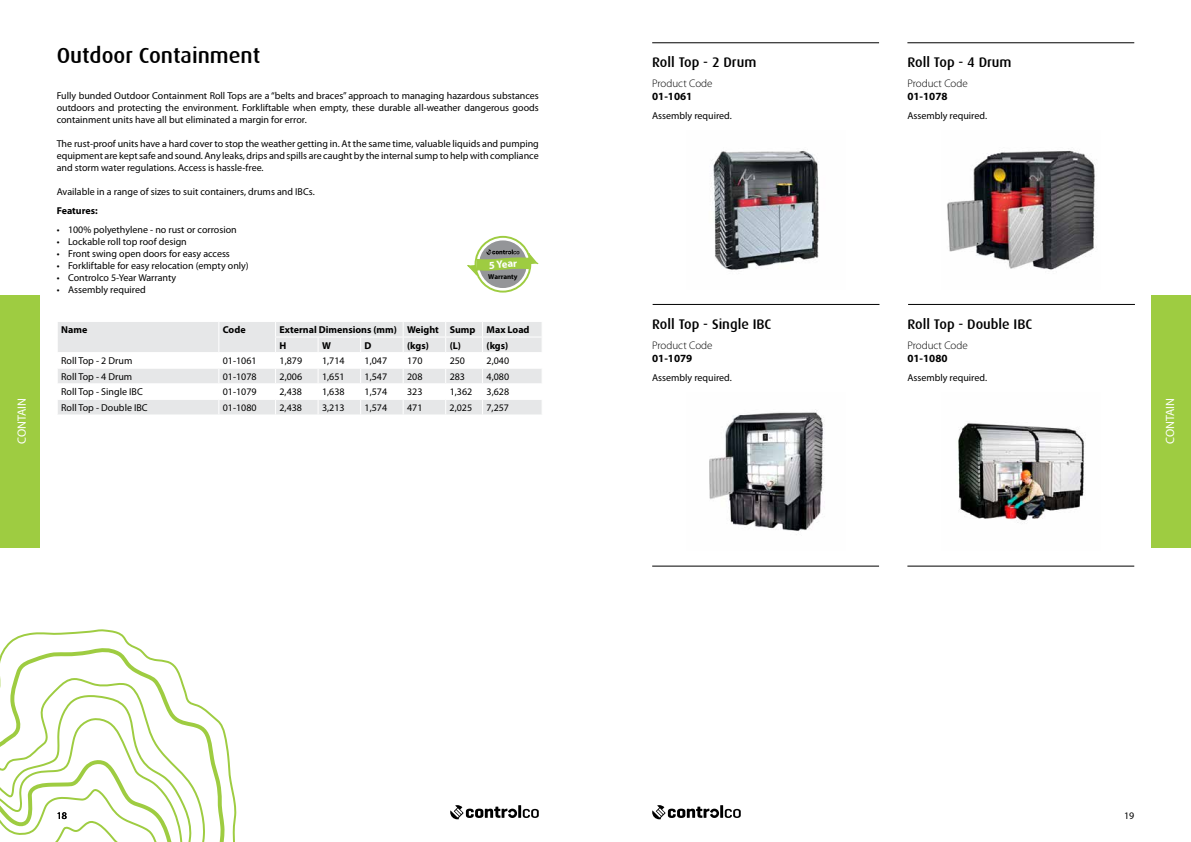
<style>
.page{position:relative;width:1191px;height:842px;background:#fff}
.page>*{position:absolute;margin:0;border:0;box-sizing:border-box;transform-origin:0 0}
.t1{font:500 22px "Dax";color:#000}
.t2{font:500 14px "Dax";color:#000}
.t3{font:12px "Myriad Pro";color:#fff}
.t4{font:300 11px "Myriad Pro";color:#000}
.t5{font:700 11px "Myriad Pro";color:#000}
.t6{font:10px/12px "Myriad Pro";color:#000;text-align:justify}
.t7{font:700 10px/15.6px "Myriad Pro";color:#000}
.t8{font:700 7.1px "Myriad Pro";color:#000}
</style>
<div class="page">
<div style="left:0;top:295px;width:40px;height:252px;background:#9ecc41"></div>
<div style="left:1151px;top:295px;width:40px;height:252px;background:#9ecc41"></div>
<svg style="left:0;top:629px;width:237px;height:213px"></svg>
<svg style="left:652px;top:805px;width:88px;height:14px"></svg>
<hr style="left:652px;top:304px;width:227px;height:1px;background:#000">
<hr style="left:908px;top:304px;width:227px;height:1px;background:#000">
<hr style="left:652px;top:43px;width:227px;height:1px;background:#000">
<hr style="left:907px;top:43px;width:227px;height:1px;background:#000">
<hr style="left:652px;top:566px;width:227px;height:1px;background:#000">
<hr style="left:907px;top:566px;width:227px;height:1px;background:#000">
<svg style="left:58px;top:322px;width:483px;height:92px;fill:#e6e7e8"></svg>
<hr style="left:275px;top:336px;width:43px;height:1px;background:#fff">
<hr style="left:318px;top:336px;width:43px;height:1px;background:#fff">
<hr style="left:360px;top:336px;width:43px;height:1px;background:#fff">
<hr style="left:403px;top:336px;width:43px;height:1px;background:#fff">
<hr style="left:446px;top:336px;width:36px;height:1px;background:#fff">
<hr style="left:482px;top:336px;width:60px;height:1px;background:#fff">
<hr style="left:57px;top:352px;width:162px;height:1px;background:#fff">
<hr style="left:219px;top:352px;width:56px;height:1px;background:#fff">
<hr style="left:275px;top:352px;width:43px;height:1px;background:#fff">
<hr style="left:318px;top:352px;width:43px;height:1px;background:#fff">
<hr style="left:360px;top:352px;width:43px;height:1px;background:#fff">
<hr style="left:403px;top:352px;width:43px;height:1px;background:#fff">
<hr style="left:446px;top:352px;width:36px;height:1px;background:#fff">
<hr style="left:482px;top:352px;width:60px;height:1px;background:#fff">
<hr style="left:57px;top:368px;width:162px;height:1px;background:#fff">
<hr style="left:219px;top:368px;width:56px;height:1px;background:#fff">
<hr style="left:275px;top:368px;width:43px;height:1px;background:#fff">
<hr style="left:318px;top:368px;width:43px;height:1px;background:#fff">
<hr style="left:360px;top:368px;width:43px;height:1px;background:#fff">
<hr style="left:403px;top:368px;width:43px;height:1px;background:#fff">
<hr style="left:446px;top:368px;width:36px;height:1px;background:#fff">
<hr style="left:482px;top:368px;width:60px;height:1px;background:#fff">
<hr style="left:57px;top:383px;width:162px;height:1px;background:#fff">
<hr style="left:219px;top:383px;width:56px;height:1px;background:#fff">
<hr style="left:275px;top:383px;width:43px;height:1px;background:#fff">
<hr style="left:318px;top:383px;width:43px;height:1px;background:#fff">
<hr style="left:360px;top:383px;width:43px;height:1px;background:#fff">
<hr style="left:403px;top:383px;width:43px;height:1px;background:#fff">
<hr style="left:446px;top:383px;width:36px;height:1px;background:#fff">
<hr style="left:482px;top:383px;width:60px;height:1px;background:#fff">
<hr style="left:57px;top:399px;width:162px;height:1px;background:#fff">
<hr style="left:219px;top:399px;width:56px;height:1px;background:#fff">
<svg style="left:218px;top:322px;width:1px;height:92px"></svg>
<hr style="left:275px;top:399px;width:43px;height:1px;background:#fff">
<svg style="left:275px;top:322px;width:1px;height:92px"></svg>
<hr style="left:318px;top:399px;width:43px;height:1px;background:#fff">
<svg style="left:317px;top:337px;width:1px;height:77px"></svg>
<hr style="left:360px;top:399px;width:43px;height:1px;background:#fff">
<svg style="left:360px;top:337px;width:1px;height:77px"></svg>
<hr style="left:403px;top:399px;width:43px;height:1px;background:#fff">
<svg style="left:403px;top:322px;width:1px;height:92px"></svg>
<hr style="left:446px;top:399px;width:36px;height:1px;background:#fff">
<svg style="left:445px;top:322px;width:1px;height:92px"></svg>
<hr style="left:482px;top:399px;width:60px;height:1px;background:#fff">
<svg style="left:482px;top:322px;width:1px;height:92px"></svg>
<svg style="left:541px;top:322px;width:1px;height:92px"></svg>
<svg style="left:450px;top:805px;width:89px;height:14px"></svg>
<img style="left:713px;top:150px;width:106px;height:120px">
<img style="left:947px;top:150px;width:149px;height:120px">
<img style="left:709px;top:409px;width:115px;height:122px">
<img style="left:958px;top:422px;width:127px;height:101px">
<svg style="left:467px;top:236px;width:72px;height:57px"></svg>
<h1 class="t1" style="left:57px;top:43px;width:205px">Outdoor Containment</h1>
<p class="t6" style="left:57px;top:89px;width:483px">Fully bunded Outdoor Containment Roll Tops are a “belts and braces” approach to managing hazardous substances outdoors and protecting the environment. Forkliftable when empty, these durable all-weather dangerous goods containment units have all but eliminated a margin for error.</p>
<p class="t6" style="left:57px;top:137px;width:483px">The rust-proof units have a hard cover to stop the weather getting in. At the same time, valuable liquids and pumping equipment are kept safe and sound. Any leaks, drips and spills are caught by the internal sump to help with compliance and storm water regulations. Access is hassle-free.</p>
<p class="t6" style="left:57px;top:185px;width:259px">Available in a range of sizes to suit containers, drums and IBCs.</p>
<p class="t7" style="left:57px;top:202px;width:42px">Features:</p>
<p class="t6" style="left:57px;top:223px;width:182px">• 100% polyethylene - no rust or corrosion</p>
<p class="t6" style="left:57px;top:235px;width:132px">• Lockable roll top roof design</p>
<p class="t6" style="left:57px;top:247px;width:175px">• Front swing open doors for easy access</p>
<p class="t6" style="left:57px;top:259px;width:194px">• Forkliftable for easy relocation (empty only)</p>
<p class="t6" style="left:57px;top:271px;width:121px">• Controlco 5-Year Warranty</p>
<p class="t6" style="left:57px;top:283px;width:91px">• Assembly required</p>
<p class="t8" style="left:488px;top:272px;width:31px">Warranty</p>
<h2 class="t2" style="left:652px;top:55px;width:106px">Roll Top - 2 Drum</h2>
<p class="t4" style="left:652px;top:77px;width:62px">Product Code</p>
<p class="t5" style="left:652px;top:89px;width:42px">01-1061</p>
<p class="t6" style="left:652px;top:110px;width:81px">Assembly required.</p>
<h2 class="t2" style="left:907px;top:55px;width:106px">Roll Top - 4 Drum</h2>
<p class="t4" style="left:907px;top:77px;width:62px">Product Code</p>
<p class="t5" style="left:907px;top:89px;width:42px">01-1078</p>
<p class="t6" style="left:907px;top:110px;width:81px">Assembly required.</p>
<h2 class="t2" style="left:652px;top:316px;width:121px">Roll Top - Single IBC</h2>
<h2 class="t2" style="left:907px;top:316px;width:126px">Roll Top - Double IBC</h2>
<p class="t7" style="left:61px;top:321px;width:28px">Name</p>
<p class="t7" style="left:223px;top:321px;width:24px">Code</p>
<p class="t7" style="left:279px;top:321px;width:251px">External Dimensions (mm) Weight Sump Max Load<br>H</p>
<p class="t4" style="left:907px;top:339px;width:62px">Product Code</p>
<p class="t5" style="left:907px;top:351px;width:42px">01-1080</p>
<p class="t4" style="left:652px;top:339px;width:62px">Product Code</p>
<p class="t5" style="left:652px;top:351px;width:42px">01-1079</p>
<p class="t7" style="left:322px;top:337px;width:10px">W</p>
<p class="t7" style="left:364px;top:337px;width:8px">D</p>
<p class="t7" style="left:407px;top:337px;width:23px">(kgs)</p>
<p class="t7" style="left:450px;top:337px;width:13px">(L)</p>
<p class="t7" style="left:486px;top:337px;width:23px">(kgs)</p>
<p class="t6" style="left:61px;top:355px;width:73px">Roll Top - 2 Drum</p>
<p class="t6" style="left:223px;top:355px;width:35px">01-1061</p>
<p class="t6" style="left:279px;top:355px;width:24px">1,879</p>
<p class="t6" style="left:322px;top:355px;width:24px">1,714</p>
<p class="t6" style="left:364px;top:355px;width:24px">1,047</p>
<p class="t6" style="left:407px;top:355px;width:17px">170</p>
<p class="t6" style="left:450px;top:355px;width:17px">250</p>
<p class="t6" style="left:486px;top:355px;width:24px">2,040</p>
<p class="t6" style="left:61px;top:370px;width:73px">Roll Top - 4 Drum</p>
<p class="t6" style="left:223px;top:370px;width:35px">01-1078</p>
<p class="t6" style="left:279px;top:370px;width:24px">2,006</p>
<p class="t6" style="left:322px;top:370px;width:24px">1,651</p>
<p class="t6" style="left:364px;top:370px;width:24px">1,547</p>
<p class="t6" style="left:407px;top:370px;width:17px">208</p>
<p class="t6" style="left:450px;top:370px;width:17px">283</p>
<p class="t6" style="left:486px;top:370px;width:24px">4,080</p>
<p class="t6" style="left:61px;top:386px;width:83px">Roll Top - Single IBC</p>
<p class="t6" style="left:223px;top:386px;width:35px">01-1079</p>
<p class="t6" style="left:279px;top:386px;width:24px">2,438</p>
<p class="t6" style="left:322px;top:386px;width:24px">1,638</p>
<p class="t6" style="left:364px;top:386px;width:24px">1,574</p>
<p class="t6" style="left:407px;top:386px;width:17px">323</p>
<p class="t6" style="left:450px;top:386px;width:24px">1,362</p>
<p class="t6" style="left:486px;top:386px;width:24px">3,628</p>
<p class="t6" style="left:61px;top:401px;width:88px">Roll Top - Double IBC</p>
<p class="t6" style="left:223px;top:401px;width:35px">01-1080</p>
<p class="t6" style="left:279px;top:401px;width:24px">2,438</p>
<p class="t6" style="left:322px;top:401px;width:24px">3,213</p>
<p class="t6" style="left:364px;top:401px;width:24px">1,574</p>
<p class="t6" style="left:407px;top:401px;width:17px">471</p>
<p class="t6" style="left:449px;top:401px;width:24px">2,025</p>
<p class="t6" style="left:486px;top:401px;width:24px">7,257</p>
<p class="t6" style="left:907px;top:371px;width:81px">Assembly required.</p>
<p class="t6" style="left:652px;top:371px;width:81px">Assembly required.</p>
<p class="t3" style="left:14px;top:444px;width:48px;rotate:-90deg">CONTAIN</p>
<p class="t3" style="left:1162px;top:444px;width:48px;rotate:-90deg">CONTAIN</p>
<p class="t6" style="left:57px;top:810px;width:12px">18</p>
<p class="t6" style="left:1124px;top:810px;width:12px">19</p>
</div>
